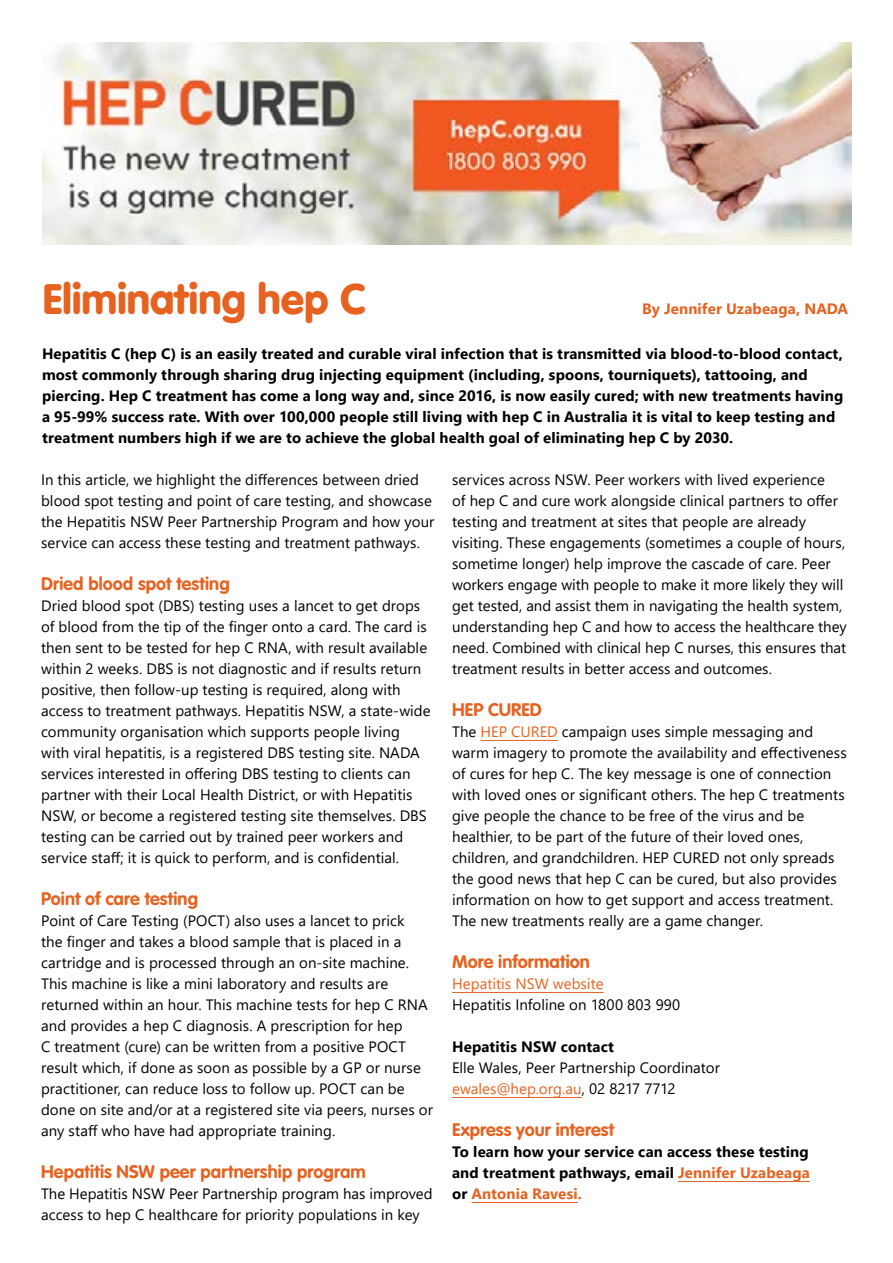
<style>
.page{position:relative;width:893px;height:1263px;background:#fff}
.page>*{position:absolute;margin:0;border:0;box-sizing:border-box;transform-origin:0 0}
.t1{font:900 42px "VAG Rounded Std";letter-spacing:.005em;color:#e56220}
.t2{font:700 18px "VAG Rounded Std";letter-spacing:.005em;color:#e56220}
.t3{font:15px/21px "Segoe UI";letter-spacing:.005em;color:#000}
.t4{font:700 15px/21px "Segoe UI";letter-spacing:.01em;color:#000}
.t5{font:700 15px "Segoe UI";letter-spacing:.01em;color:#e56220}
.t6{font:15px "Segoe UI";letter-spacing:.005em;color:#e56220}
.s1{color:#e56220}
</style>
<div class="page">
<img style="left:42px;top:42px;width:810px;height:202px">
<hr style="left:481px;top:740px;width:77px;height:1px;background:#e56220">
<hr style="left:452px;top:992px;width:152px;height:1px;background:#e56220">
<hr style="left:452px;top:1097px;width:130px;height:1px;background:#e56220">
<hr style="left:678px;top:1181px;width:132px;height:1px;background:#e56220">
<hr style="left:471px;top:1202px;width:107px;height:1px;background:#e56220">
<h1 class="t1" style="left:43px;top:274px;width:324px">Eliminating hep C</h1>
<p class="t5" style="left:642px;top:295px;width:207px">By Jennifer Uzabeaga, NADA</p>
<p class="t4" style="left:42px;top:342px;width:803px">Hepatitis C (hep C) is an easily treated and curable viral infection that is transmitted via blood-to-blood contact, most commonly through sharing drug injecting equipment (including, spoons, tourniquets), tattooing, and piercing. Hep C treatment has come a long way and, since 2016, is now easily cured; with new treatments having a 95-99% success rate. With over 100,000 people still living with hep C in Australia it is vital to keep testing and treatment numbers high if we are to achieve the global health goal of eliminating hep C by 2030.</p>
<p class="t3" style="left:452px;top:468px;width:396px">services across NSW. Peer workers with lived experience<br>of hep C and cure work alongside clinical partners to offer testing and treatment at sites that people are already visiting. These engagements (sometimes a couple of hours, sometime longer) help improve the cascade of care. Peer workers engage with people to make it more likely they will get tested, and assist them in navigating the health system, understanding hep C and how to access the healthcare they need. Combined with clinical hep C nurses, this ensures that treatment results in better access and outcomes.</p>
<p class="t2" style="left:452px;top:699px;width:91px">HEP CURED</p>
<p class="t3" style="left:452px;top:720px;width:396px">The <span class="s1">HEP CURED</span> campaign uses simple messaging and warm imagery to promote the availability and effectiveness of cures for hep C. The key message is one of connection with loved ones or significant others. The hep C treatments give people the chance to be free of the virus and be healthier, to be part of the future of their loved ones, children, and grandchildren. HEP CURED not only spreads the good news that hep C can be cured, but also provides information on how to get support and access treatment.<br>The new treatments really are a game changer.</p>
<p class="t2" style="left:452px;top:951px;width:139px">More information</p>
<p class="t6" style="left:452px;top:970px;width:153px">Hepatitis NSW website</p>
<p class="t3" style="left:452px;top:993px;width:230px">Hepatitis Infoline on 1800 803 990</p>
<p class="t4" style="left:452px;top:1035px;width:163px">Hepatitis NSW contact</p>
<p class="t3" style="left:452px;top:1056px;width:269px">Elle Wales, Peer Partnership Coordinator <span class="s1">ewales@hep.org.au</span>, 02 8217 7712</p>
<p class="t2" style="left:452px;top:1119px;width:164px">Express your interest</p>
<p class="t4" style="left:452px;top:1140px;width:359px;text-align:justify">To learn how your service can access these testing and treatment pathways, email <span class="s1">Jennifer Uzabeaga </span>or <span class="s1">Antonia Ravesi.</span></p>
<p class="t3" style="left:41px;top:468px;width:395px">In this article, we highlight the differences between dried blood spot testing and point of care testing, and showcase the Hepatitis NSW Peer Partnership Program and how your service can access these testing and treatment pathways.</p>
<p class="t2" style="left:41px;top:573px;width:190px">Dried blood spot testing</p>
<p class="t3" style="left:41px;top:594px;width:391px">Dried blood spot (DBS) testing uses a lancet to get drops of blood from the tip of the finger onto a card. The card is then sent to be tested for hep C RNA, with result available within 2 weeks. DBS is not diagnostic and if results return positive, then follow-up testing is required, along with access to treatment pathways. Hepatitis NSW, a state-wide community organisation which supports people living with viral hepatitis, is a registered DBS testing site. NADA services interested in offering DBS testing to clients can partner with their Local Health District, or with Hepatitis NSW, or become a registered testing site themselves. DBS testing can be carried out by trained peer workers and service staff; it is quick to perform, and is confidential.</p>
<p class="t2" style="left:41px;top:888px;width:158px">Point of care testing</p>
<p class="t3" style="left:41px;top:909px;width:393px">Point of Care Testing (POCT) also uses a lancet to prick<br>the finger and takes a blood sample that is placed in a cartridge and is processed through an on-site machine.<br>This machine is like a mini laboratory and results are returned within an hour. This machine tests for hep C RNA and provides a hep C diagnosis. A prescription for hep<br>C treatment (cure) can be written from a positive POCT result which, if done as soon as possible by a GP or nurse practitioner, can reduce loss to follow up. POCT can be done on site and/or at a registered site via peers, nurses or any staff who have had appropriate training.</p>
<p class="t2" style="left:41px;top:1161px;width:326px">Hepatitis NSW peer partnership program</p>
<p class="t3" style="left:41px;top:1182px;width:393px">The Hepatitis NSW Peer Partnership program has improved access to hep C healthcare for priority populations in key</p>
</div>
